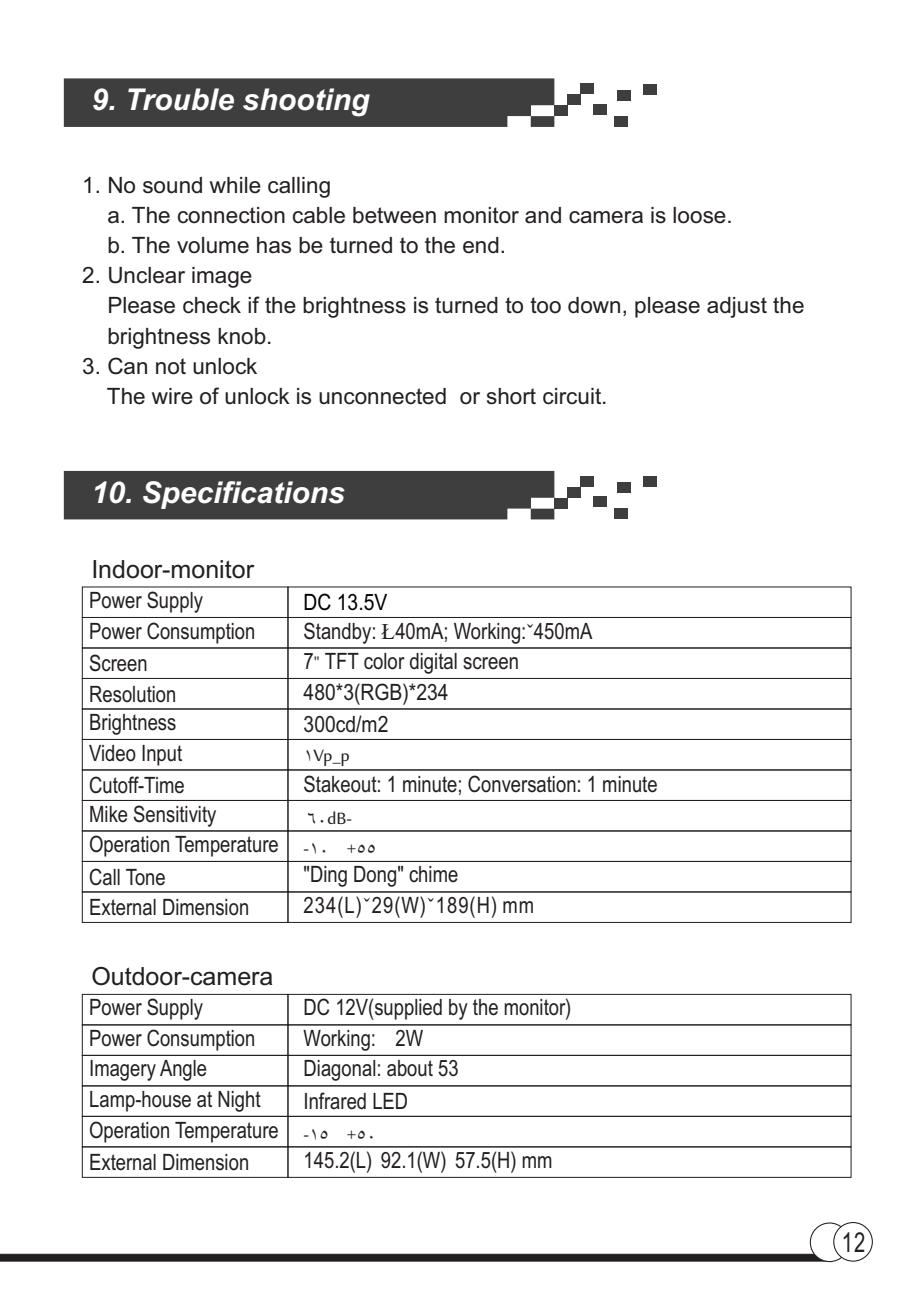
<style>
.page{position:relative;width:922px;height:1312px;background:#fff}
.page>*{position:absolute;margin:0;border:0;box-sizing:border-box;transform-origin:0 0}
.t1{font:italic 700 30px "Arial";color:#fff}
.t2{font:27.5px "Arial";color:#231f20;scale:.73 1}
.t3{font:25px "Arial";color:#231f20}
.t4{font:22.5px/31px "Arial Narrow";color:#231f20}
.t5{font:22.5px/30.2px "Arial";color:#231f20}
.t6{font:22.5px "Arial Narrow";color:#231f20;scale:1.05 1}
.t7{font:22.5px "Sakkal Majalla";color:#231f20;scale:1.05 1}
.t8{font:22.5px "Arial Narrow";letter-spacing:.045em;color:#231f20}
.t9{font:22.5px "Arial Narrow";color:#000002;scale:1.05 1}
.s1{font-family:"Times New Roman"}
.s2{font-family:"Sakkal Majalla"}
</style>
<div class="page">
<svg style="left:0;top:1253px;width:825px;height:8px;background:#393636"></svg>
<div style="left:809px;top:1222px;width:40px;height:39px;background:#fff;border:1px solid #231f20;border-radius:50%"></div>
<div style="left:833px;top:1221px;width:39px;height:40px;background:#fff;border:1px solid #231f20;border-radius:50%"></div>
<div style="left:554px;top:497px;width:13px;height:11px;background:#3e3e3f"></div>
<div style="left:567px;top:487px;width:13px;height:10px;background:#3e3e3f"></div>
<div style="left:580px;top:476px;width:13px;height:11px;background:#3e3e3f"></div>
<div style="left:593px;top:496px;width:13px;height:11px;background:#3e3e3f"></div>
<div style="left:614px;top:508px;width:13px;height:11px;background:#3e3e3f"></div>
<div style="left:617px;top:482px;width:13px;height:11px;background:#3e3e3f"></div>
<div style="left:643px;top:476px;width:13px;height:11px;background:#3e3e3f"></div>
<div style="left:64px;top:471px;width:490px;height:48px;background:#3e3e3f"></div>
<div style="left:554px;top:105px;width:13px;height:11px;background:#3e3e3f"></div>
<div style="left:567px;top:94px;width:13px;height:11px;background:#3e3e3f"></div>
<div style="left:580px;top:83px;width:13px;height:11px;background:#3e3e3f"></div>
<div style="left:593px;top:104px;width:13px;height:11px;background:#3e3e3f"></div>
<div style="left:614px;top:116px;width:13px;height:11px;background:#3e3e3f"></div>
<div style="left:617px;top:90px;width:13px;height:11px;background:#3e3e3f"></div>
<div style="left:643px;top:84px;width:13px;height:11px;background:#3e3e3f"></div>
<div style="left:64px;top:78px;width:490px;height:49px;background:#3e3e3f"></div>
<div style="left:82px;top:617px;width:206px;height:31px;border:1px solid #231f20"></div>
<div style="left:287px;top:617px;width:564px;height:31px;border:1px solid #231f20"></div>
<div style="left:82px;top:647px;width:206px;height:31px;border:1px solid #231f20"></div>
<div style="left:287px;top:647px;width:564px;height:31px;border:1px solid #231f20"></div>
<div style="left:82px;top:678px;width:206px;height:31px;border:1px solid #231f20"></div>
<div style="left:287px;top:678px;width:564px;height:31px;border:1px solid #231f20"></div>
<div style="left:82px;top:708px;width:206px;height:31px;border:1px solid #231f20"></div>
<div style="left:287px;top:708px;width:564px;height:31px;border:1px solid #231f20"></div>
<div style="left:82px;top:739px;width:206px;height:31px;border:1px solid #231f20"></div>
<div style="left:287px;top:739px;width:564px;height:31px;border:1px solid #231f20"></div>
<div style="left:82px;top:769px;width:206px;height:31px;border:1px solid #231f20"></div>
<div style="left:287px;top:769px;width:564px;height:31px;border:1px solid #231f20"></div>
<div style="left:82px;top:800px;width:206px;height:31px;border:1px solid #231f20"></div>
<div style="left:287px;top:800px;width:564px;height:31px;border:1px solid #231f20"></div>
<div style="left:82px;top:830px;width:206px;height:31px;border:1px solid #231f20"></div>
<div style="left:287px;top:830px;width:564px;height:31px;border:1px solid #231f20"></div>
<div style="left:82px;top:861px;width:206px;height:31px;border:1px solid #231f20"></div>
<div style="left:287px;top:861px;width:564px;height:31px;border:1px solid #231f20"></div>
<div style="left:82px;top:891px;width:206px;height:31px;border:1px solid #231f20"></div>
<div style="left:287px;top:891px;width:564px;height:31px;border:1px solid #231f20"></div>
<div style="left:82px;top:993px;width:206px;height:31px;border:1px solid #231f20"></div>
<div style="left:287px;top:993px;width:564px;height:31px;border:1px solid #231f20"></div>
<div style="left:82px;top:1024px;width:206px;height:31px;border:1px solid #231f20"></div>
<div style="left:287px;top:1024px;width:564px;height:31px;border:1px solid #231f20"></div>
<div style="left:82px;top:1054px;width:206px;height:31px;border:1px solid #231f20"></div>
<div style="left:287px;top:1054px;width:564px;height:31px;border:1px solid #231f20"></div>
<div style="left:82px;top:1085px;width:206px;height:31px;border:1px solid #231f20"></div>
<div style="left:287px;top:1085px;width:564px;height:31px;border:1px solid #231f20"></div>
<div style="left:82px;top:1115px;width:206px;height:31px;border:1px solid #231f20"></div>
<div style="left:287px;top:1115px;width:564px;height:31px;border:1px solid #231f20"></div>
<div style="left:82px;top:1146px;width:206px;height:31px;border:1px solid #231f20"></div>
<div style="left:287px;top:1146px;width:564px;height:31px;border:1px solid #231f20"></div>
<h1 class="t1" style="left:91px;top:88px;width:279px">9. Trouble shooting</h1>
<p class="t5" style="left:107px;top:172px;width:626px;text-indent:-25px">1. No sound while calling<br>a. The connection cable between monitor and camera is loose. b. The volume has be turned to the end.</p>
<p class="t5" style="left:107px;top:262px;width:698px;text-indent:-25px">2. Unclear image<br>Please check if the brightness is turned to too down, please adjust the brightness knob.</p>
<p class="t5" style="left:107px;top:353px;width:502px;text-indent:-25px">3. Can not unlock<br>The wire of unlock is unconnected or short circuit.</p>
<h1 class="t1" style="left:91px;top:481px;width:255px">10. Specifications</h1>
<p class="t3" style="left:91px;top:559px;width:164px">Indoor-monitor</p>
<p class="t4" style="left:89px;top:586px;width:168px">Power Supply<br>Power Consumption<br>Screen</p>
<p class="t4" style="left:89px;top:681px;width:89px;line-height:28.2px">Resolution<br>Brightness</p>
<p class="t4" style="left:89px;top:738px;width:97px;line-height:32.8px">Video Input<br>Cutoff-Time</p>
<p class="t4" style="left:89px;top:799px;width:191px">Mike Sensitivity<br>Operation Temperature<br>Call Tone</p>
<p class="t4" style="left:89px;top:893px;width:161px">External Dimension</p>
<p class="t3" style="left:91px;top:966px;width:183px">Outdoor-camera</p>
<p class="t4" style="left:89px;top:993px;width:191px">Power Supply<br>Power Consumption<br>Imagery Angle<br>Lamp-house at Night<br>Operation Temperature<br>External Dimension</p>
<p class="t9" style="left:303px;top:593px;width:81px">DC 13.5V</p>
<p class="t4" style="left:303px;top:617px;width:290px;line-height:30.2px">Standby: <span class="s1">Ł</span>40mA; Working:<span class="s1">ˇ</span>450mA<br>7<span class="s2">"</span> TFT color digital screen</p>
<p class="t6" style="left:303px;top:683px;width:140px">480*3(RGB)*234</p>
<p class="t6" style="left:303px;top:715px;width:82px">300cd/m2</p>
<p class="t7" style="left:303px;top:745px;width:46px">١Vp_p</p>
<p class="t4" style="left:303px;top:770px;width:355px">Stakeout: 1 minute; Conversation: 1 minute</p>
<p class="t7" style="left:307px;top:808px;width:44px">٦٠dB-</p>
<p class="t7" style="left:303px;top:838px;width:71px">-١٠ +٥٥</p>
<p class="t4" style="left:303px;top:860px;width:156px">"Ding Dong" chime</p>
<p class="t8" style="left:303px;top:896px;width:232px">234(L)<span class="s1">ˇ</span>29(W)<span class="s1">ˇ</span>189(H) mm</p>
<p class="t4" style="left:303px;top:993px;width:269px">DC 12V(supplied by the monitor)</p>
<p class="t4" style="left:303px;top:1024px;width:121px">Working: 2W</p>
<p class="t4" style="left:303px;top:1054px;width:156px">Diagonal: about 53</p>
<p class="t4" style="left:303px;top:1087px;width:106px">Infrared LED</p>
<p class="t7" style="left:303px;top:1124px;width:71px">-١٥ +٥٠</p>
<p class="t4" style="left:303px;top:1146px;width:250px">145.2(L) 92.1(W) 57.5(H) mm</p>
<p class="t2" style="left:841px;top:1231px;width:34px">12</p>
</div>
